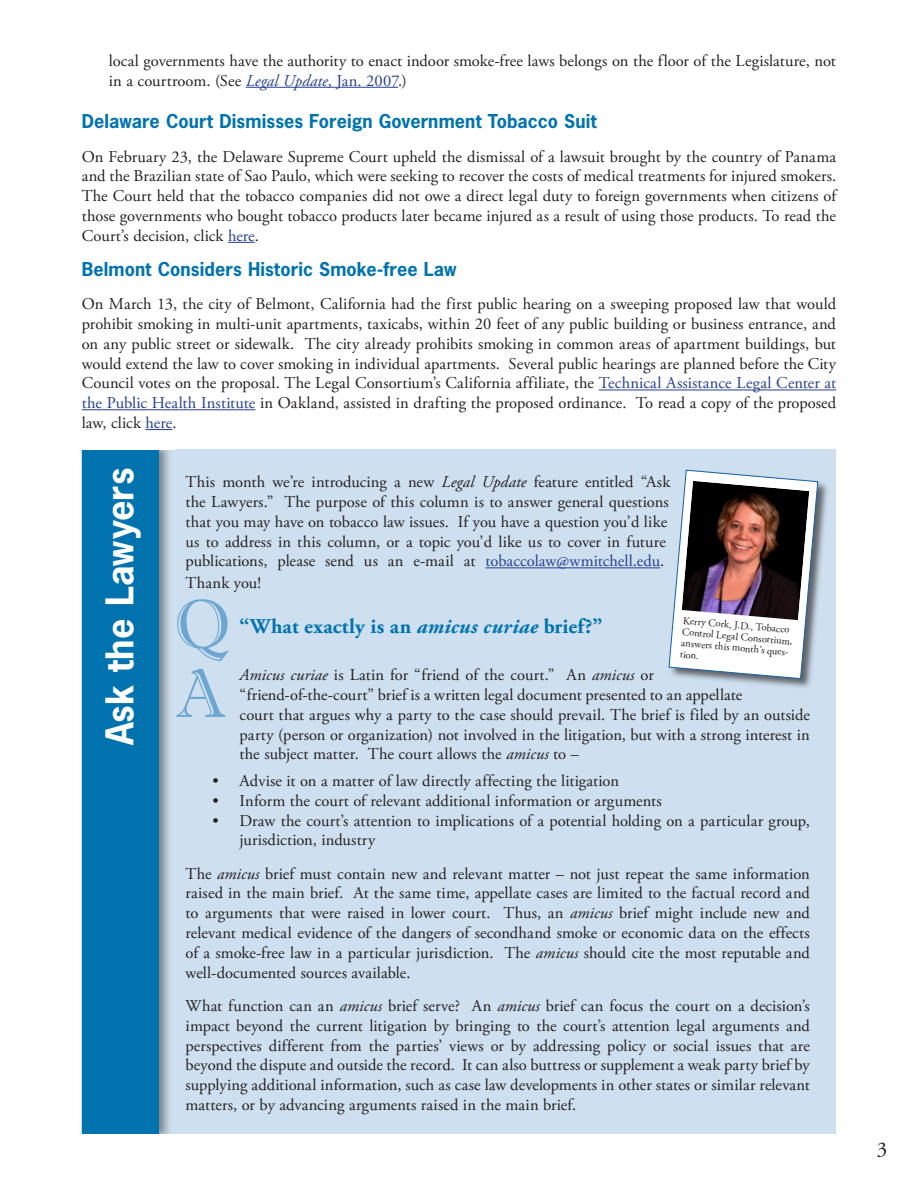
<style>
.page{position:relative;width:918px;height:1188px;background:#fff}
.page>*{position:absolute;margin:0;border:0;box-sizing:border-box;transform-origin:0 0}
.t1{font:69px "Imprint MT Shadow";color:#6da7d1}
.t2{font:700 36px "News Gothic Std";letter-spacing:.005em;color:#fff}
.t3{font:700 21px "Adobe Garamond Pro";letter-spacing:.01em;color:#0073ae}
.t4{font:21px "Adobe Garamond Pro";color:#231f20}
.t5{font:700 18px "News Gothic Std";letter-spacing:.005em;color:#0073ae}
.Normal__Web{font:16.5px/19.8px "Adobe Garamond Pro";letter-spacing:.005em;color:#231f20}
.t6{font:10.5px/11.2px "Adobe Garamond Pro";color:#231f20}
.s1{font-style:italic;color:#253f8e}
.s2{color:#253f8e}
.s3{font-style:italic}
</style>
<div class="page">
<hr style="left:246px;top:87px;width:152px;height:1px;background:#253f8e">
<svg style="left:228px;top:242px;width:27px;height:1px"></svg>
<hr style="left:599px;top:390px;width:237px;height:1px;background:#253f8e">
<hr style="left:82px;top:410px;width:173px;height:1px;background:#253f8e">
<svg style="left:146px;top:429px;width:26px;height:1px"></svg>
<div style="left:82px;top:450px;width:754px;height:684px;background:#cedfef"></div>
<hr style="left:485px;top:568px;width:175px;height:1px;background:#253f8e">
<div style="left:78px;top:441px;width:95px;height:702px;background:#231f20;opacity:.5"></div>
<div style="left:82px;top:450px;width:77px;height:684px;background:#0073ae"></div>
<div style="left:79px;top:434px;width:97px;height:16px;background:#fff"></div>
<div style="left:76px;top:1134px;width:103px;height:15px;background:#fff"></div>
<div style="left:667px;top:468px;width:163px;height:223px;background:#231f20;opacity:.65"></div>
<svg style="left:669px;top:470px;width:149px;height:217px"></svg>
<img style="left:682px;top:481px;width:127px;height:139px">
<p class="Normal__Web" style="left:109px;top:51px;width:729px">local governments have the authority to enact indoor smoke-free laws belongs on the floor of the Legislature, not in a courtroom. (See <span class="s1">Legal Update</span><span class="s2">, Jan. 2007</span>.)</p>
<p class="t5" style="left:82px;top:110px;width:516px">Delaware Court Dismisses Foreign Government Tobacco Suit</p>
<p class="Normal__Web" style="left:82px;top:147px;width:756px;text-align:justify">On February 23, the Delaware Supreme Court upheld the dismissal of a lawsuit brought by the country of Panama and the Brazilian state of Sao Paulo, which were seeking to recover the costs of medical treatments for injured smokers.<br>The Court held that the tobacco companies did not owe a direct legal duty to foreign governments when citizens of those governments who bought tobacco products later became injured as a result of using those products. To read the Court’s decision, click <span class="s2">here</span>.</p>
<p class="t5" style="left:82px;top:257px;width:376px">Belmont Considers Historic Smoke-free Law</p>
<p class="Normal__Web" style="left:82px;top:295px;width:756px;text-align:justify">On March 13, the city of Belmont, California had the first public hearing on a sweeping proposed law that would prohibit smoking in multi-unit apartments, taxicabs, within 20 feet of any public building or business entrance, and on any public street or sidewalk. The city already prohibits smoking in common areas of apartment buildings, but would extend the law to cover smoking in individual apartments. Several public hearings are planned before the City Council votes on the proposal. The Legal Consortium’s California affiliate, the <span class="s2">Technical Assistance Legal Center at the Public Health Institute</span> in Oakland, assisted in drafting the proposed ordinance. To read a copy of the proposed law, click <span class="s2">here</span>.</p>
<p class="t2" style="left:96px;top:745px;width:279px;rotate:-90deg">Ask the Lawyers</p>
<p class="Normal__Web" style="left:186px;top:473px;width:486px">This month we’re introducing a new <span class="s3">Legal Update</span> feature entitled “Ask the Lawyers.” The purpose of this column is to answer general questions that you may have on tobacco law issues. If you have a question you’d like us to address in this column, or a topic you’d like us to cover in future publications, please send us an e-mail at <span class="s2">tobaccolaw@wmitchell.edu</span>.</p>
<p class="Normal__Web" style="left:186px;top:573px;width:77px">Thank you!</p>
<p class="t3" style="left:240px;top:615px;width:364px">“What exactly is an <span class="s3">amicus curiae</span> brief?”</p>
<p class="Normal__Web" style="left:240px;top:666px;width:572px"><span class="s3">Amicus curiae</span> is Latin for “friend of the court.” An <span class="s3">amicus</span> or<br>“friend-of-the-court” brief is a written legal document presented to an appellate<br>court that argues why a party to the case should prevail. The brief is filed by an outside party (person or organization) not involved in the litigation, but with a strong interest in the subject matter. The court allows the <span class="s3">amicus</span> to –</p>
<p class="Normal__Web" style="left:213px;top:771px;width:408px">• Advise it on a matter of law directly affecting the litigation</p>
<p class="Normal__Web" style="left:213px;top:791px;width:451px">• Inform the court of relevant additional information or arguments</p>
<p class="Normal__Web" style="left:240px;top:811px;width:572px;text-indent:-27px">• Draw the court’s attention to implications of a potential holding on a particular group, jurisdiction, industry</p>
<p class="Normal__Web" style="left:186px;top:864px;width:626px;text-align:justify">The <span class="s3">amicus</span> brief must contain new and relevant matter – not just repeat the same information raised in the main brief. At the same time, appellate cases are limited to the factual record and to arguments that were raised in lower court. Thus, an <span class="s3">amicus</span> brief might include new and relevant medical evidence of the dangers of secondhand smoke or economic data on the effects of a smoke-free law in a particular jurisdiction. The <span class="s3">amicus</span> should cite the most reputable and well-documented sources available.</p>
<p class="Normal__Web" style="left:186px;top:996px;width:626px;text-align:justify">What function can an <span class="s3">amicus</span> brief serve? An <span class="s3">amicus</span> brief can focus the court on a decision’s impact beyond the current litigation by bringing to the court’s attention legal arguments and perspectives different from the parties’ views or by addressing policy or social issues that are beyond the dispute and outside the record. It can also buttress or supplement a weak party brief by supplying additional information, such as case law developments in other states or similar relevant matters, or by advancing arguments raised in the main brief.</p>
<p class="t1" style="left:174px;top:584px;width:58px">Q</p>
<p class="t1" style="left:176px;top:653px;width:52px">A</p>
<p class="t6" style="left:683px;top:615px;width:112px;rotate:5deg">Kerry Cork, J.D., Tobacco<br>Control Legal Consortium, answers this month’s ques&shy;tion.</p>
<p class="t4" style="left:877px;top:1137px;width:12px">3</p>
</div>
